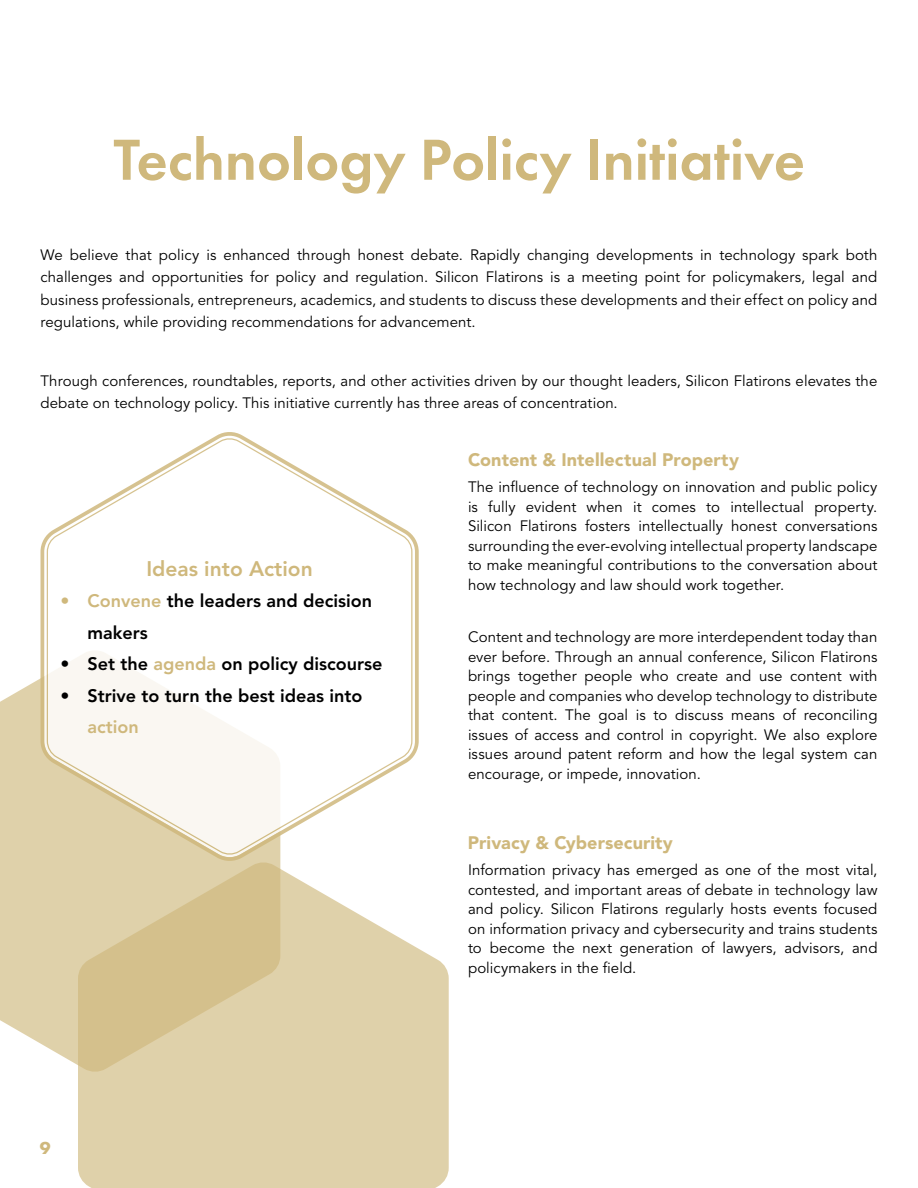
<style>
.page{position:relative;width:918px;height:1188px;background:#fff}
.page>*{position:absolute;margin:0;border:0;box-sizing:border-box;transform-origin:0 0}
.t1{font:600 60px "Futura PT";color:#cfb87c}
.t2{font:800 21px "Avenir LT Std";color:#cfb87c}
.t3{font:800 18px/31.5px "Avenir LT Std";color:#000}
.t4{font:900 18px "Avenir LT Std";letter-spacing:.005em;color:#cfb87c}
.t5{font:800 18px "Avenir LT Std";color:#cfb87c}
.t6{font:700 18px "Futura PT";color:#cfb87c}
.t7{font:15px/19.5px "Avenir LT Std";letter-spacing:.005em;color:#000;text-align:justify}
.s1{color:#cfb87c}
</style>
<div class="page">
<svg style="left:0;top:679px;width:78px;height:386px;background:#e2d5b2"></svg>
<svg style="left:78px;top:865px;width:371px;height:323px;background:#dfd1aa"></svg>
<svg style="left:39px;top:432px;width:380px;height:433px"></svg>
<svg style="left:46px;top:436px;width:367px;height:421px"></svg>
<h1 class="t1" style="left:113px;top:122px;width:693px">Technology Policy Initiative</h1>
<p class="t7" style="left:40px;top:244px;width:838px;line-height:22.5px">We believe that policy is enhanced through honest debate. Rapidly changing developments in technology spark both challenges and opportunities for policy and regulation. Silicon Flatirons is a meeting point for policymakers, legal and business professionals, entrepreneurs, academics, and students to discuss these developments and their effect on policy and regulations, while providing recommendations for advancement.</p>
<p class="t7" style="left:40px;top:370px;width:838px;line-height:22.5px">Through conferences, roundtables, reports, and other activities driven by our thought leaders, Silicon Flatirons elevates the debate on technology policy. This initiative currently has three areas of concentration.</p>
<h2 class="t2" style="left:146px;top:556px;width:168px">Ideas into Action</h2>
<p class="t3" style="left:88px;top:585px;width:286px;text-indent:-27px"><span class="s1">• Convene</span> the leaders and decision makers</p>
<p class="t3" style="left:61px;top:648px;width:323px">• Set the <span class="s1">agenda</span> on policy discourse</p>
<p class="t3" style="left:61px;top:680px;width:303px">• Strive to turn the best ideas into</p>
<p class="t5" style="left:88px;top:717px;width:53px">action</p>
<p class="t6" style="left:40px;top:1137px;width:12px">9</p>
<p class="t4" style="left:468px;top:449px;width:273px">Content &amp; Intellectual Property</p>
<p class="t7" style="left:468px;top:478px;width:411px">The influence of technology on innovation and public policy is fully evident when it comes to intellectual property.<br>Silicon Flatirons fosters intellectually honest conversations surrounding the ever-evolving intellectual property landscape to make meaningful contributions to the conversation about how technology and law should work together.</p>
<p class="t7" style="left:468px;top:628px;width:411px">Content and technology are more interdependent today than ever before. Through an annual conference, Silicon Flatirons brings together people who create and use content with people and companies who develop technology to distribute that content. The goal is to discuss means of reconciling issues of access and control in copyright. We also explore issues around patent reform and how the legal system can encourage, or impede, innovation.</p>
<p class="t4" style="left:468px;top:832px;width:207px">Privacy &amp; Cybersecurity</p>
<p class="t7" style="left:468px;top:861px;width:411px">Information privacy has emerged as one of the most vital, contested, and important areas of debate in technology law and policy. Silicon Flatirons regularly hosts events focused on information privacy and cybersecurity and trains students to become the next generation of lawyers, advisors, and policymakers in the field.</p>
</div>
